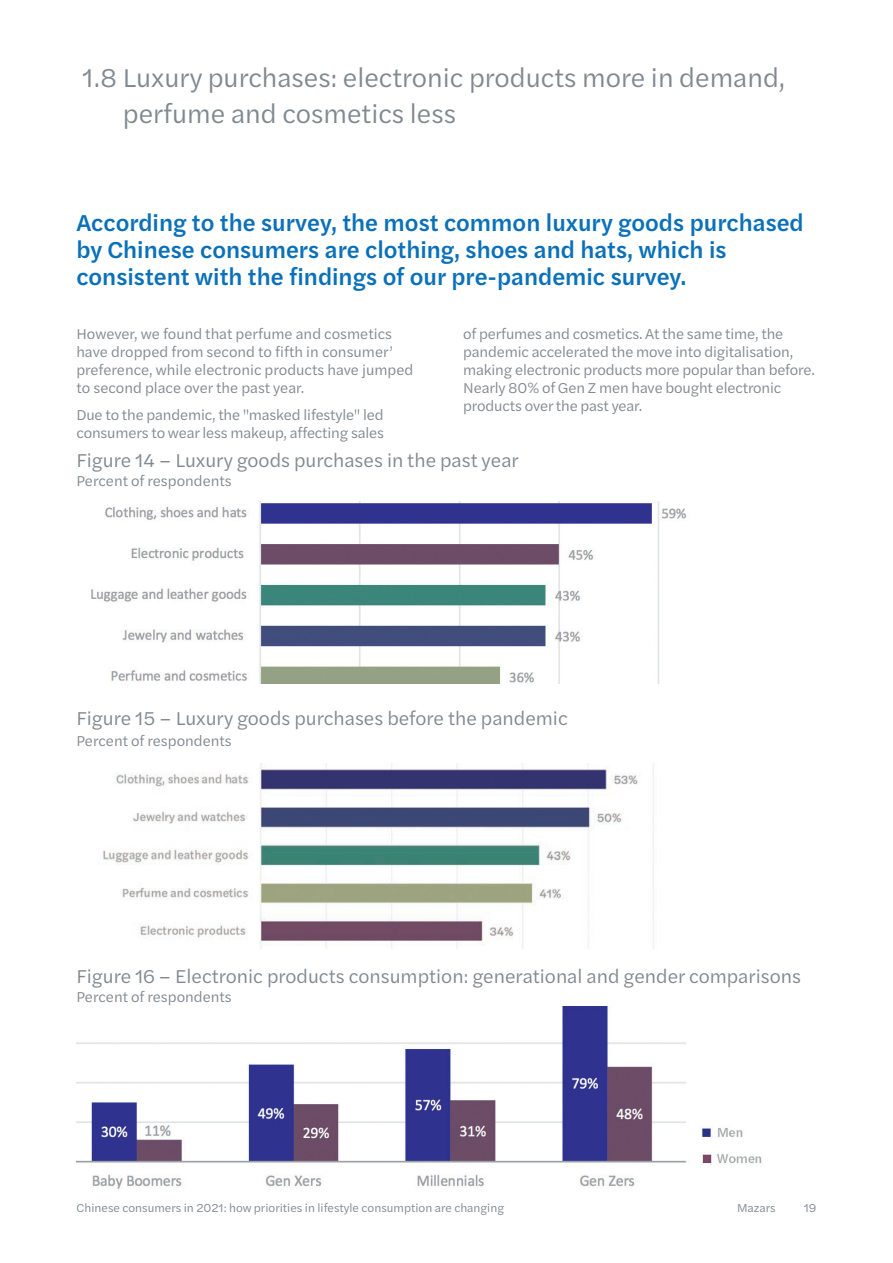
<style>
.page{position:relative;width:893px;height:1263px;background:#fff}
.page>*{position:absolute;margin:0;border:0;box-sizing:border-box;transform-origin:0 0}
.t1{font:27px/36px "Halyard Text";color:#808990}
.t2{font:500 24px/27px "Halyard Text";color:#0970b9}
.t3{font:19.5px "Halyard Text";color:#808990}
.t4{font:15px/18px "Halyard Text";letter-spacing:-.01em;color:#808990}
.t5{font:12px "Halyard Text";color:#808990}
</style>
<div class="page">
<img style="left:91px;top:502px;width:596px;height:182px">
<img style="left:103px;top:763px;width:551px;height:185px">
<img style="left:76px;top:1007px;width:686px;height:182px">
<h1 class="t1" style="left:123px;top:59px;width:664px;text-indent:-41px">1.8 Luxury purchases: electronic products more in demand, perfume and cosmetics less</h1>
<h2 class="t2" style="left:76px;top:208px;width:729px">According to the survey, the most common luxury goods purchased by Chinese consumers are clothing, shoes and hats, which is consistent with the findings of our pre-pandemic survey.</h2>
<p class="t4" style="left:76px;top:324px;width:338px">However, we found that perfume and cosmetics have dropped from second to fifth in consumer’ preference, while electronic products have jumped to second place over the past year.</p>
<p class="t4" style="left:76px;top:405px;width:309px">Due to the pandemic, the "masked lifestyle" led consumers to wear less makeup, affecting sales</p>
<p class="t4" style="left:463px;top:324px;width:353px">of perfumes and cosmetics. At the same time, the pandemic accelerated the move into digitalisation, making electronic products more popular than before.<br>Nearly 80% of Gen Z men have bought electronic products over the past year.</p>
<h3 class="t3" style="left:76px;top:446px;width:444px">Figure 14 – Luxury goods purchases in the past year</h3>
<p class="t4" style="left:76px;top:471px;width:157px">Percent of respondents</p>
<h3 class="t3" style="left:76px;top:704px;width:493px">Figure 15 – Luxury goods purchases before the pandemic</h3>
<p class="t4" style="left:76px;top:731px;width:157px">Percent of respondents</p>
<h3 class="t3" style="left:76px;top:962px;width:726px">Figure 16 – Electronic products consumption: generational and gender comparisons</h3>
<p class="t4" style="left:76px;top:987px;width:157px">Percent of respondents</p>
<p class="t5" style="left:77px;top:1199px;width:429px">Chinese consumers in 2021: how priorities in lifestyle consumption are changing</p>
<p class="t5" style="left:737px;top:1199px;width:40px">Mazars</p>
<p class="t5" style="left:804px;top:1199px;width:14px">19</p>
</div>
